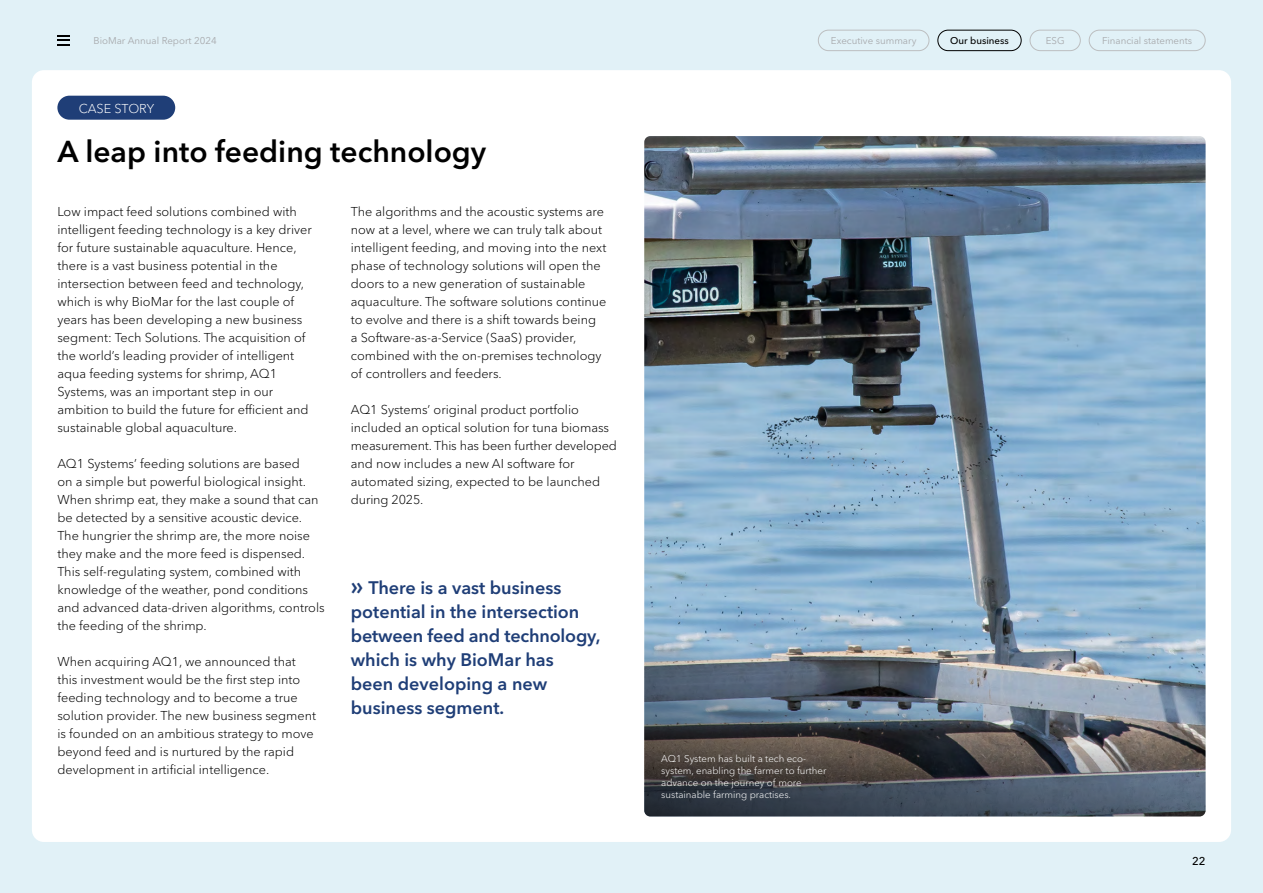
<style>
.page{position:relative;width:1263px;height:893px;background:#e1f1f7}
.page>*{position:absolute;margin:0;border:0;box-sizing:border-box;transform-origin:0 0}
.t1{font:600 30px "Avenir Next LT Pro";color:#000}
.t2{font:600 18px/24px "Avenir Next LT Pro";color:#1f3e77}
.t3{font:300 12.75px/18px "Avenir Next LT Pro";color:#000}
.t4{font:300 12.75px "Avenir Next LT Pro";color:#fff}
.t5{font:500 11.25px "Avenir Next LT Pro";color:#000}
.t6{font:300 9.75px/12px "Avenir Next LT Pro";color:#fff}
.t7{font:9.75px "Avenir Next LT Pro";color:#a7a9ac}
.t8{font:500 9.75px "Avenir Next LT Pro";color:#000}
.s1{font-size:24px}
</style>
<div class="page">
<div style="left:32px;top:70px;width:1199px;height:772px;background:#fff;border-radius:12px"></div>
<img style="left:644px;top:136px;width:561px;height:493px">
<img style="left:644px;top:629px;width:561px;height:187px">
<div style="left:57px;top:96px;width:118px;height:24px;background:#1f3e77;border-radius:12px"></div>
<svg style="left:57px;top:36px;width:13px;height:9px"></svg>
<div style="left:1030px;top:30px;width:51px;height:21px;border:1px solid #bcbec0;border-radius:10px"></div>
<div style="left:818px;top:30px;width:111px;height:21px;border:1px solid #bcbec0;border-radius:10px"></div>
<div style="left:1089px;top:30px;width:116px;height:21px;border:1px solid #bcbec0;border-radius:10px"></div>
<div style="left:937px;top:30px;width:84px;height:21px;border:1px solid #000;border-radius:10px"></div>
<p class="t7" style="left:94px;top:35px;width:125px">BioMar Annual Report 2024</p>
<p class="t7" style="left:831px;top:34px;width:87px">Executive summary</p>
<p class="t8" style="left:950px;top:34px;width:60px">Our business</p>
<p class="t7" style="left:1046px;top:34px;width:20px">ESG</p>
<p class="t7" style="left:1102px;top:34px;width:92px">Financial statements</p>
<p class="t4" style="left:79px;top:100px;width:77px">CASE STORY</p>
<h1 class="t1" style="left:57px;top:133px;width:430px">A leap into feeding technology</h1>
<p class="t3" style="left:57px;top:202px;width:256px">Low impact feed solutions combined with intelligent feeding technology is a key driver for future sustainable aquaculture. Hence, there is a vast business potential in the intersection between feed and technology, which is why BioMar for the last couple of years has been developing a new business segment: Tech Solutions. The acquisition of the world’s leading provider of intelligent aqua feeding systems for shrimp, AQ1<br>Systems, was an important step in our ambition to build the future for efficient and sustainable global aquaculture.</p>
<p class="t3" style="left:57px;top:454px;width:269px">AQ1 Systems’ feeding solutions are based<br>on a simple but powerful biological insight.<br>When shrimp eat, they make a sound that can be detected by a sensitive acoustic device.<br>The hungrier the shrimp are, the more noise they make and the more feed is dispensed.<br>This self-regulating system, combined with knowledge of the weather, pond conditions and advanced data-driven algorithms, controls the feeding of the shrimp.</p>
<p class="t3" style="left:57px;top:652px;width:260px">When acquiring AQ1, we announced that this investment would be the first step into feeding technology and to become a true solution provider. The new business segment is founded on an ambitious strategy to move beyond feed and is nurtured by the rapid development in artificial intelligence.</p>
<p class="t3" style="left:351px;top:202px;width:257px">The algorithms and the acoustic systems are now at a level, where we can truly talk about intelligent feeding, and moving into the next phase of technology solutions will open the doors to a new generation of sustainable aquaculture. The software solutions continue to evolve and there is a shift towards being<br>a Software-as-a-Service (SaaS) provider, combined with the on-premises technology of controllers and feeders.</p>
<p class="t3" style="left:351px;top:400px;width:268px">AQ1 Systems’ original product portfolio included an optical solution for tuna biomass measurement. This has been further developed and now includes a new AI software for automated sizing, expected to be launched during 2025.</p>
<h2 class="t2" style="left:351px;top:575px;width:251px"><span class="s1">»</span> There is a vast business potential in the intersection between feed and technology, which is why BioMar has been developing a new business segment.</h2>
<p class="t6" style="left:661px;top:752px;width:167px">AQ1 System has built a tech eco&shy;system, enabling the farmer to further advance on the journey of more sustainable farming practises.</p>
<p class="t5" style="left:1192px;top:854px;width:15px">22</p>
</div>
